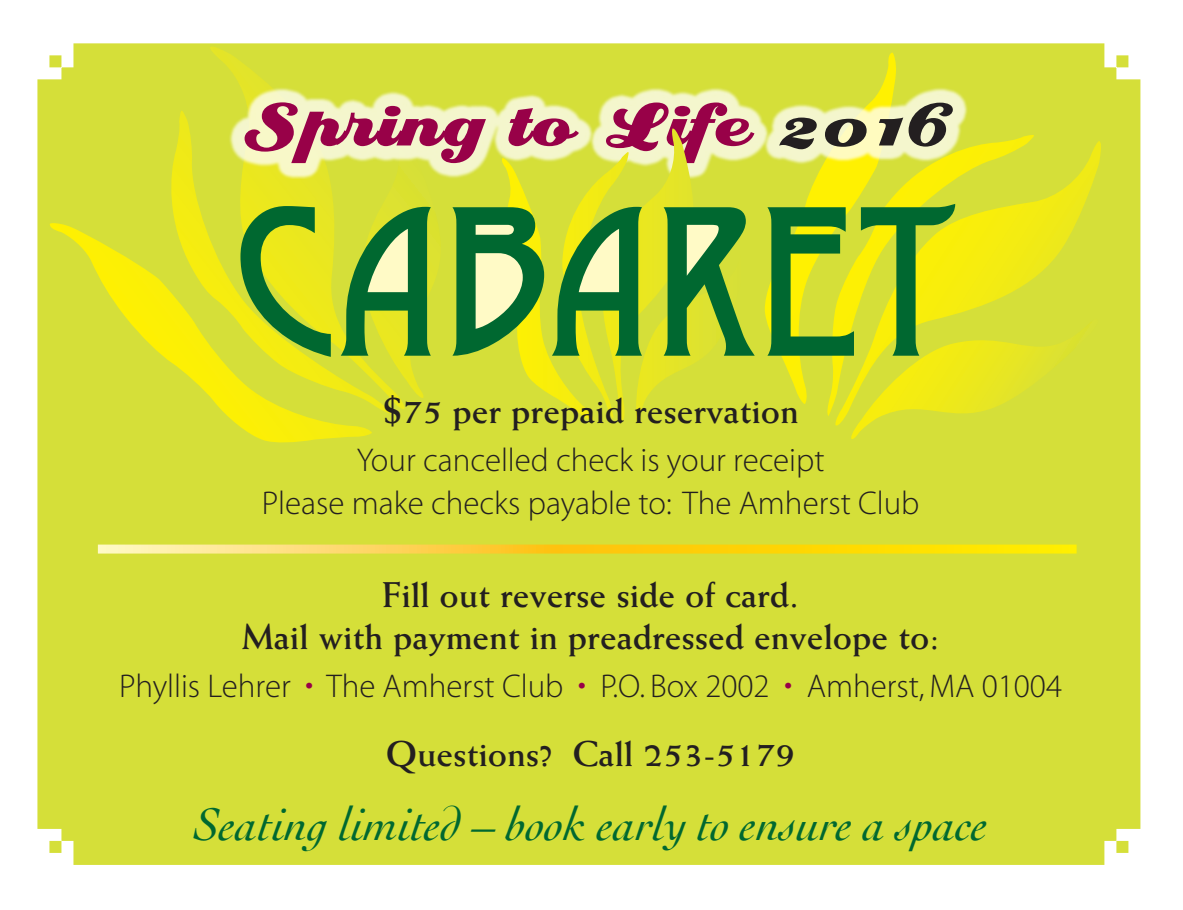
<style>
.page{position:relative;width:1183px;height:910px;background:#fff}
.page>*{position:absolute;margin:0;border:0;box-sizing:border-box;transform-origin:0 0}
.t1{font:65.1px "Eclat Regular ICG";letter-spacing:-.12em;color:#980148}
.Basic_Type_Weiss{font:italic 48px "Cochin";color:#006830}
.Basic_Type_Weiss-2{font:700 36px/42px "Weiss";color:#231f20;text-align:center}
.Basic_Type_Weiss-3{font:33px "Myriad MM 215 600";color:#231f20}
.s1{color:#231f20}
.s2{color:#980148}
</style>
<div class="page">
<div style="left:37px;top:43px;width:1103px;height:822px;background:#d5df39"></div>
<svg style="left:49px;top:47px;width:392px;height:397px;background:#dce230"></svg>
<svg style="left:764px;top:53px;width:337px;height:387px;background:#dde22d"></svg>
<div style="left:229px;top:87px;width:738px;height:92px;background:#fff;opacity:.75"></div>
<svg style="left:501px;top:129px;width:246px;height:294px;background:#e0e54c"></svg>
<svg style="left:240px;top:206px;width:91px;height:151px;background:#9ebe24"></svg>
<svg style="left:340px;top:207px;width:91px;height:149px;background:#76aa42"></svg>
<svg style="left:452px;top:207px;width:92px;height:149px;background:#6ea64e"></svg>
<svg style="left:551px;top:207px;width:91px;height:149px;background:#78ab3f"></svg>
<svg style="left:663px;top:207px;width:91px;height:149px;background:#67a13b"></svg>
<svg style="left:767px;top:207px;width:86px;height:149px;background:#77a929"></svg>
<svg style="left:860px;top:204px;width:94px;height:152px;background:#a4c223"></svg>
<svg style="left:98px;top:545px;width:978px;height:9px;background:#fcda37"></svg>
<p class="t1" style="left:239px;top:88px;width:707px">Spring to Life <span class="s1">2016</span></p>
<p class="Basic_Type_Weiss-2" style="left:382px;top:389px;width:418px">$75 per prepaid reservation</p>
<p class="Basic_Type_Weiss-3" style="left:356px;top:444px;width:469px">Your cancelled check is your receipt</p>
<p class="Basic_Type_Weiss-3" style="left:262px;top:487px;width:659px">Please make checks payable to: The Amherst Club</p>
<p class="Basic_Type_Weiss-2" style="left:242px;top:573px;width:699px">Fill out reverse side of card.<br>Mail with payment in preadressed envelope to:</p>
<p class="Basic_Type_Weiss-3" style="left:119px;top:670px;width:944px">Phyllis Lehrer <span class="s2">•</span> The Amherst Club <span class="s2">•</span> P.O. Box 2002 <span class="s2">•</span> Amherst, MA 01004</p>
<p class="Basic_Type_Weiss-2" style="left:385px;top:732px;width:411px">Questions? Call 253-5179</p>
<p class="Basic_Type_Weiss" style="left:193px;top:798px;width:796px">Seating limited – book early to ensure a space</p>
</div>
